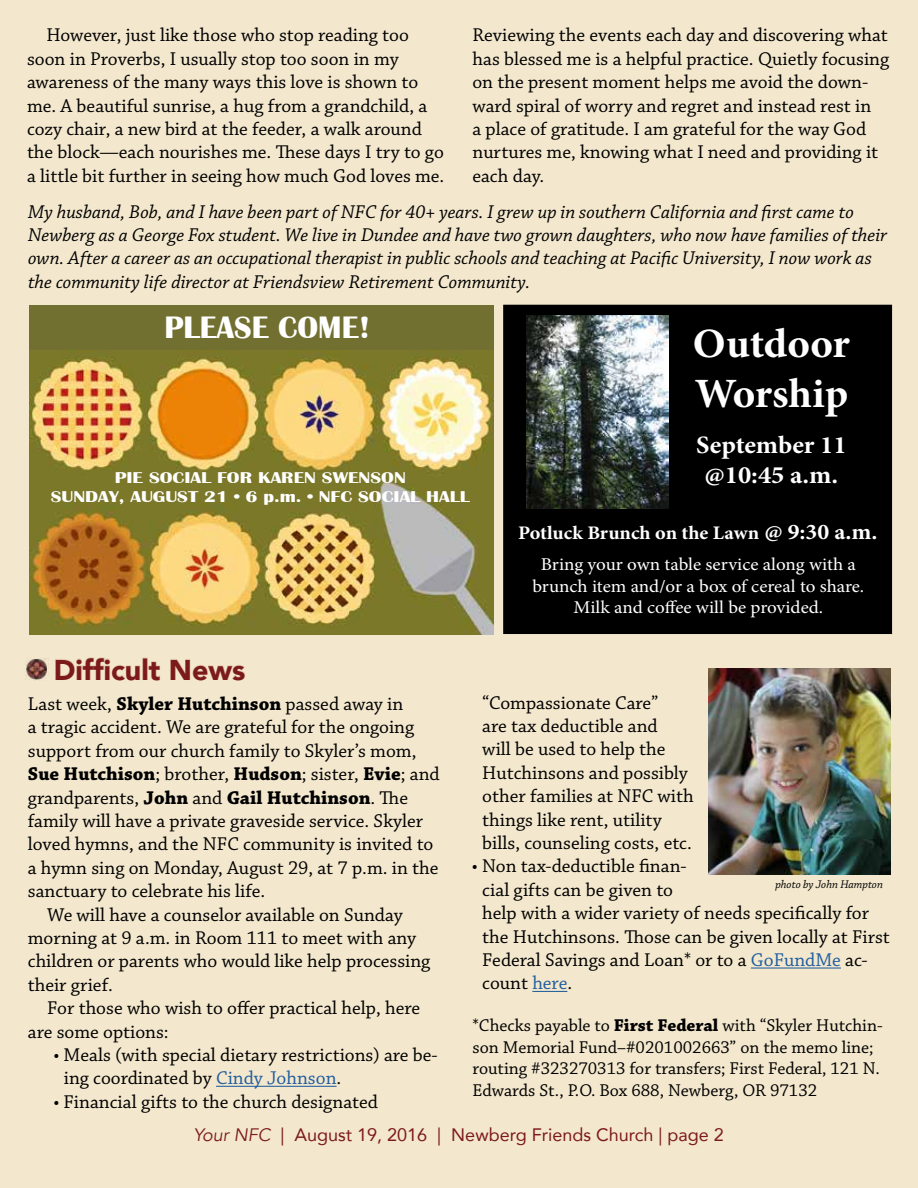
<style>
.page{position:relative;width:918px;height:1188px;background:#f3e7cd}
.page>*{position:absolute;margin:0;border:0;box-sizing:border-box;transform-origin:0 0}
.t1{font:700 41.7px/50.1px "Minion Pro";letter-spacing:-.005em;color:#fff}
.t2{font:700 31.95px "Britannic";color:#fff}
.t3{font:900 28.5px "Avenir";color:#7c1a1b}
.t4{font:700 25.05px/30px "Minion Pro";color:#fff;text-align:center;scale:1.06 1}
.t5{font:19.5px/23.4px "Chaparral Pro";color:#000}
.t6{font:italic 19.5px/23.4px "Chaparral Pro";color:#000}
.t7{font:700 19.5px "Chaparral Pro";color:#000}
.t8{font:700 19.2px "Minion Pro";color:#fff;scale:1.06 1}
.t9{font:18px/21.6px "Chaparral Pro";color:#000}
.t10{font:18px/21.6px "Minion Pro";color:#fff;text-align:center;scale:1.06 1}
.t11{font:18px "Avenir";color:#7c1a1b}
.t12{font:700 16.2px/19.4px "Britannic";color:#fff;text-align:center;scale:1.22 1}
.t13{font:italic 11.7px "Chaparral Pro";color:#000}
.s1{font-size:22.35px}
.s2{font-weight:700}
.s3{font-weight:400}
.s4{color:#215e9e}
.s5{font-style:italic}
</style>
<div class="page">
<img style="left:29px;top:350px;width:465px;height:284px">
<div style="left:29px;top:305px;width:465px;height:45px;background:#727030"></div>
<hr style="left:216px;top:1086px;width:121px;height:1px;background:#215e9e">
<svg style="left:55px;top:657px;width:85px;height:24px"></svg>
<div style="left:143px;top:658px;width:4px;height:22px;border:1px solid #e4cbb1"></div>
<svg style="left:148px;top:661px;width:12px;height:20px"></svg>
<svg style="left:170px;top:659px;width:75px;height:22px"></svg>
<img style="left:25px;top:658px;width:22px;height:22px">
<img style="left:708px;top:668px;width:183px;height:207px">
<hr style="left:751px;top:967px;width:90px;height:2px;background:#215e9e">
<hr style="left:532px;top:991px;width:35px;height:1px;background:#215e9e">
<div style="left:504px;top:305px;width:387px;height:328px;background:#000"></div>
<div style="left:503px;top:305px;width:389px;height:329px;border:1px solid #000"></div>
<img style="left:527px;top:315px;width:141px;height:193px">
<p class="t5" style="left:27px;top:24px;width:419px;text-indent:20px">However, just like those who stop reading too soon in Proverbs, I usually stop too soon in my awareness of the many ways this love is shown to me. A beautiful sunrise, a hug from a grandchild, a cozy chair, a new bird at the feeder, a walk around the block—each nourishes me. These days I try to go a little bit further in seeing how much God loves me.</p>
<p class="t5" style="left:473px;top:24px;width:418px">Reviewing the events each day and discovering what has blessed me is a helpful practice. Quietly focusing on the present moment helps me avoid the down&shy;ward spiral of worry and regret and instead rest in<br>a place of gratitude. I am grateful for the way God nurtures me, knowing what I need and providing it each day.</p>
<p class="t6" style="left:28px;top:200px;width:861px">My husband, Bob, and I have been part of NFC for 40+ years. I grew up in southern California and first came to Newberg as a George Fox student. We live in Dundee and have two grown daughters, who now have families of their own. After a career as an occupational therapist in public schools and teaching at Pacific University, I now work as the community life director at Friendsview Retirement Community.</p>
<h2 class="t2" style="left:164px;top:310px;width:207px">PLEASE COME!</h2>
<p class="t12" style="left:51px;top:468px;width:345px">PIE SOCIAL FOR KAREN SWENSON<br>SUNDAY, AUGUST 21 • 6 p.m. • NFC SOCIAL HALL</p>
<h3 class="t3" style="left:54px;top:645px;width:193px">Difficult News</h3>
<h1 class="t1" style="left:693px;top:318px;width:159px">Outdoor<br>Worship</h1>
<p class="t4" style="left:696px;top:430px;width:144px">September 11 @10:45 a.m.</p>
<p class="t8" style="left:518px;top:519px;width:340px">Potluck Brunch on the Lawn <span class="s1">@ 9:30 a.m.</span></p>
<p class="t10" style="left:532px;top:554px;width:315px">Bring your own table service along with a brunch item and/or a box of cereal to share.<br>Milk and coffee will be provided.</p>
<p class="t5" style="left:28px;top:693px;width:377px">Last week, <span class="s2">Skyler Hutchinson</span> passed away in</p>
<p class="t5" style="left:28px;top:716px;width:388px">a tragic accident. We are grateful for the ongoing</p>
<p class="t5" style="left:28px;top:740px;width:390px">support from our church family to Skyler’s mom,</p>
<p class="t7" style="left:28px;top:763px;width:413px">Sue Hutchison<span class="s3">; brother,</span> Hudson<span class="s3">; sister,</span> Evie<span class="s3">; and</span></p>
<p class="t5" style="left:28px;top:786px;width:382px">grandparents, <span class="s2">John</span> and <span class="s2">Gail Hutchinson</span>. The</p>
<p class="t5" style="left:28px;top:810px;width:397px">family will have a private graveside service. Skyler</p>
<p class="t5" style="left:28px;top:833px;width:407px">loved hymns, and the NFC community is invited to</p>
<p class="t5" style="left:28px;top:857px;width:412px">a hymn sing on Monday, August 29, at 7 p.m. in the</p>
<p class="t5" style="left:28px;top:880px;width:239px">sanctuary to celebrate his life.</p>
<p class="t5" style="left:47px;top:903px;width:357px">We will have a counselor available on Sunday</p>
<p class="t5" style="left:28px;top:927px;width:390px">morning at 9 a.m. in Room 111 to meet with any</p>
<p class="t5" style="left:28px;top:950px;width:404px">children or parents who would like help processing</p>
<p class="t5" style="left:28px;top:974px;width:87px">their grief.</p>
<p class="t5" style="left:47px;top:997px;width:374px">For those who wish to offer practical help, here</p>
<p class="t5" style="left:28px;top:1020px;width:142px">are some options:</p>
<p class="t5" style="left:64px;top:1044px;width:375px;text-indent:-10px">• Meals (with special dietary restrictions) are be&shy;ing coordinated by <span class="s4">Cindy Johnson</span>.</p>
<p class="t5" style="left:53px;top:1091px;width:326px">• Financial gifts to the church designated</p>
<p class="t5" style="left:482px;top:692px;width:213px">“Compassionate Care”<br>are tax deductible and<br>will be used to help the<br>Hutchinsons and possibly other families at NFC with things like rent, utility bills, counseling costs, etc.</p>
<p class="t5" style="left:482px;top:855px;width:409px;text-indent:-10px">• Non tax-deductible finan-<br>cial gifts can be given to<br>help with a wider variety of needs specifically for the Hutchinsons. Those can be given locally at First Federal Savings and Loan* or to a <span class="s4">GoFundMe</span> ac&shy;count <span class="s4">here</span>.</p>
<p class="t13" style="left:775px;top:878px;width:109px">photo by John Hampton</p>
<p class="t9" style="left:472px;top:1015px;width:412px">*Checks payable to <span class="s2">First Federal</span> with “Skyler Hutchin&shy;son Memorial Fund–#0201002663” on the memo line; routing #323270313 for transfers; First Federal, 121 N.<br>Edwards St., P.O. Box 688, Newberg, OR 97132</p>
<p class="t11" style="left:194px;top:1120px;width:532px"><span class="s5">Your NFC</span> | August 19, 2016 | Newberg Friends Church | page 2</p>
</div>
